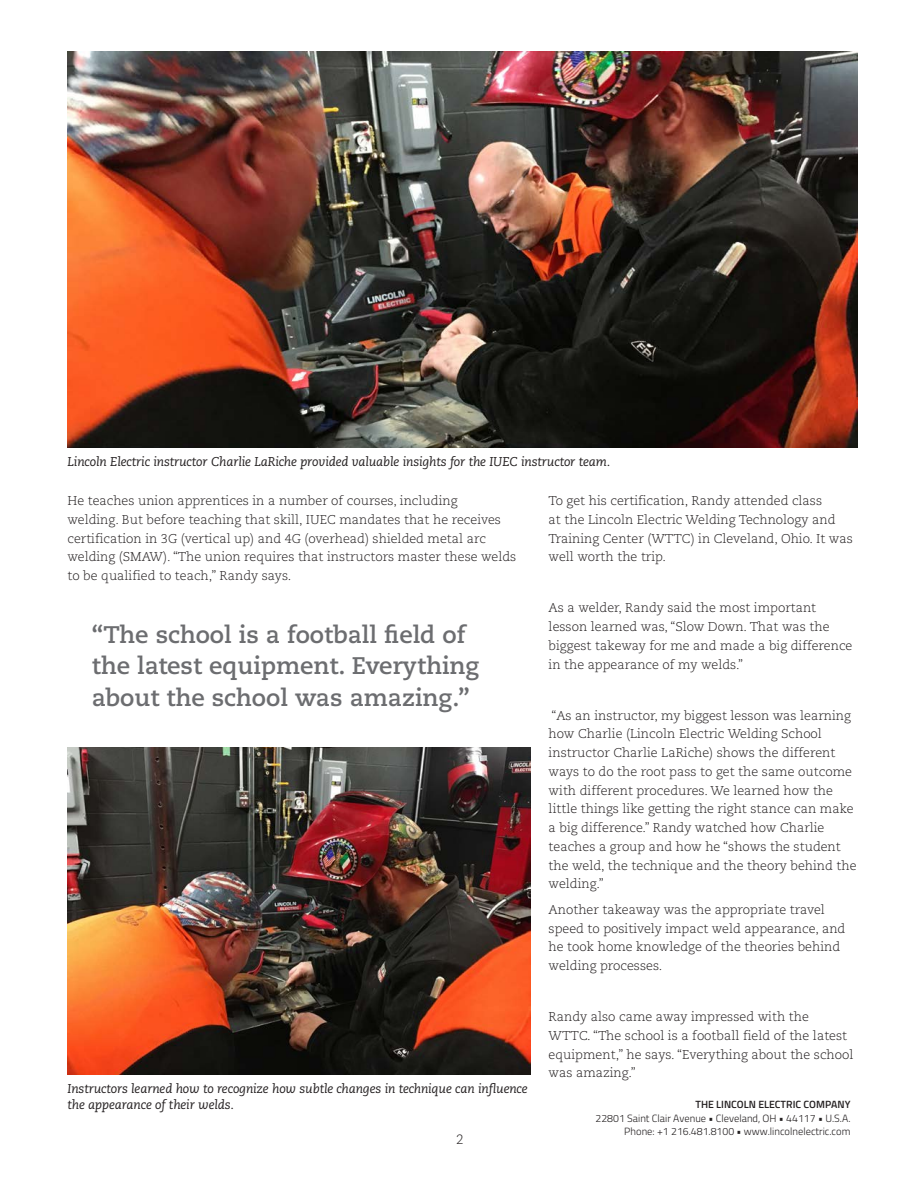
<style>
.page{position:relative;width:918px;height:1188px;background:#fff}
.page>*{position:absolute;margin:0;border:0;box-sizing:border-box;transform-origin:0 0}
.t1{font:700 24px/31.5px "Caecilia LT Std";color:#6c6d70}
.t2{font:300 13.5px "Caecilia LT Std";color:#231f20}
.t3{font:300 12.75px/18.8px "Caecilia LT Std";color:#231f20}
.body{font:italic 12.75px/16.2px "Caecilia LT Std";letter-spacing:-.01em;color:#231f20}
.t4{font:300 10.5px/13.5px "Titillium";color:#231f20;text-align:right}
.s1{font-weight:600}
</style>
<div class="page">
<img style="left:68px;top:747px;width:463px;height:327px">
<img style="left:67px;top:52px;width:790px;height:395px">
<p class="body" style="left:68px;top:454px;width:544px">Lincoln Electric instructor Charlie LaRiche provided valuable insights for the IUEC instructor team.</p>
<p class="t3" style="left:67px;top:492px;width:450px">He teaches union apprentices in a number of courses, including<br>welding. But before teaching that skill, IUEC mandates that he receives certification in 3G (vertical up) and 4G (overhead) shielded metal arc welding (SMAW). “The union requires that instructors master these welds to be qualified to teach,” Randy says.</p>
<p class="t3" style="left:549px;top:492px;width:306px">To get his certification, Randy attended class<br>at the Lincoln Electric Welding Technology and Training Center (WTTC) in Cleveland, Ohio. It was well worth the trip.</p>
<p class="t3" style="left:549px;top:599px;width:305px">As a welder, Randy said the most important lesson learned was, “Slow Down. That was the biggest takeway for me and made a big difference in the appearance of my welds.”</p>
<p class="t3" style="left:549px;top:706px;width:310px">“As an instructor, my biggest lesson was learning how Charlie (Lincoln Electric Welding School instructor Charlie LaRiche) shows the different ways to do the root pass to get the same outcome with different procedures. We learned how the little things like getting the right stance can make a big difference.” Randy watched how Charlie teaches a group and how he “shows the student the weld, the technique and the theory behind the welding.”</p>
<p class="t3" style="left:549px;top:900px;width:298px">Another takeaway was the appropriate travel speed to positively impact weld appearance, and he took home knowledge of the theories behind welding processes.</p>
<p class="t3" style="left:549px;top:1008px;width:306px">Randy also came away impressed with the WTTC. “The school is a football field of the latest equipment,” he says. “Everything about the school was amazing.”</p>
<p class="t1" style="left:92px;top:619px;width:389px">“The school is a football field of the latest equipment. Everything about the school was amazing.”</p>
<p class="body" style="left:68px;top:1080px;width:462px">Instructors learned how to recognize how subtle changes in technique can influence the appearance of their welds.</p>
<p class="t4" style="left:596px;top:1097px;width:256px"><span class="s1">THE LINCOLN ELECTRIC COMPANY<br></span>22801 Saint Clair Avenue • Cleveland, OH • 44117 • U.S.A.<br>Phone: +1 216.481.8100 • www.lincolnelectric.com</p>
<p class="t2" style="left:456px;top:1132px;width:9px">2</p>
</div>
